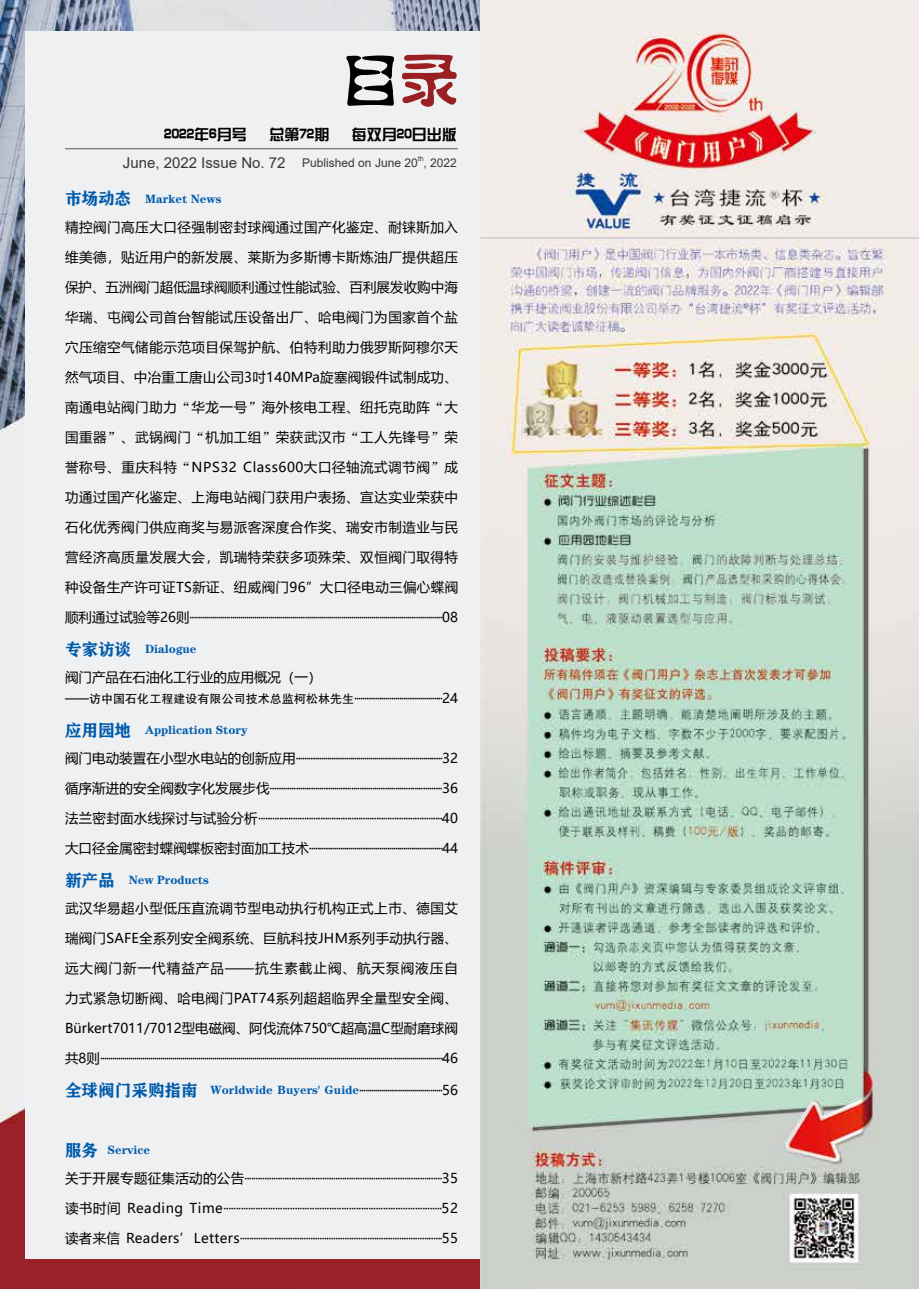
<style>
.page{position:relative;width:919px;height:1289px;background:#fff}
.page>*{position:absolute;margin:0;border:0;box-sizing:border-box;transform-origin:0 0}
.t1{font:58.5px "FZSZJW GB1 0";color:#000}
.t2{font:15px "Arial";color:#3a3635}
.t3{font:15px "H Yk 1 gj";color:#000}
.t4{font:13.5px "Microsoft Ya Hei";letter-spacing:.04em;color:#000}
.t5{font:13.5px "Microsoft Ya Hei";letter-spacing:.005em;color:#000}
.t6{font:13.5px "Microsoft Ya Hei";letter-spacing:.02em;color:#000}
.t7{font:13.5px/21px "Microsoft Ya Hei";color:#000}
.t8{font:13.5px "Microsoft Ya Hei";letter-spacing:.01em;color:#000}
.t9{font:13.5px "Microsoft Ya Hei";letter-spacing:.04em;color:#000;scale:.9 1}
.t10{font:13.5px "Microsoft Ya Hei";letter-spacing:.075em;color:#000}
.t11{font:12px "FZCHSJW GB1 0";color:#005bac}
.t12{font:12px "Arial";color:#3a3635}
.t13{font:7.05px "Arial";color:#3a3635}
.s1{color:#9a1f23}
.s2{font-size:12px}
.s3{font-size:16.5px}
.s4{font-family:"Fang Song"}
.s5{font-family:"FZHTJW GB1 0";font-size:12px}
.s6{font-family:"FZCHSJW GB1 0";font-size:16.5px;color:#005bac}
.s7{font-family:"FZCHSJW GB1 0";font-size:12px;color:#005bac}
</style>
<div class="page">
<img style="left:0;top:0;width:480px;height:1288px">
<div style="left:26px;top:31px;width:867px;height:1227px;background:#eef0f1"></div>
<hr style="left:65px;top:148px;width:393px;height:1px;background:#595757">
<img style="left:480px;top:0;width:438px;height:1288px">
<h1 class="t1" style="left:341px;top:47px;width:119px">目<span class="s1">录</span></h1>
<p class="t3" style="left:164px;top:127px;width:84px">2022年6月号</p>
<p class="t3" style="left:269px;top:127px;width:61px">总第72期</p>
<p class="t3" style="left:352px;top:127px;width:106px">每双月20日出版</p>
<p class="t2" style="left:123px;top:152px;width:296px">June, 2022 Issue No. 72 <span class="s2">Published on June 20</span></p>
<p class="t13" style="left:417px;top:153px;width:7px">th</p>
<p class="t12" style="left:423px;top:154px;width:35px">, 2022</p>
<p class="t11" style="left:65px;top:192px;width:158px"><span class="s3">市场动态</span> Market News</p>
<p class="t4" style="left:65px;top:218px;width:394px">精控阀门高压大口径强制密封球阀通过国产化鉴定、耐铼斯加入</p>
<p class="t4" style="left:65px;top:248px;width:394px">维美德，贴近用户的新发展、莱斯为多斯博卡斯炼油厂提供超压</p>
<p class="t5" style="left:65px;top:278px;width:394px">保护、五洲阀门超低温球阀顺利通过性能试验、百利展发收购中海</p>
<p class="t4" style="left:65px;top:308px;width:394px">华瑞、屯阀公司首台智能试压设备出厂、哈电阀门为国家首个盐</p>
<p class="t4" style="left:65px;top:338px;width:394px">穴压缩空气储能示范项目保驾护航、伯特利助力俄罗斯阿穆尔天</p>
<p class="t6" style="left:65px;top:368px;width:394px">然气项目、中冶重工唐山公司3吋140MPa旋塞阀锻件试制成功、</p>
<p class="t4" style="left:65px;top:398px;width:394px">南通电站阀门助力<span class="s4">“</span>华龙一号<span class="s4">”</span>海外核电工程、纽托克助阵<span class="s4">“</span>大</p>
<p class="t4" style="left:65px;top:428px;width:394px">国重器<span class="s4">”</span>、武锅阀门<span class="s4">“</span>机加工组<span class="s4">”</span>荣获武汉市<span class="s4">“</span>工人先锋号<span class="s4">”</span>荣</p>
<p class="t4" style="left:65px;top:458px;width:394px">誉称号、重庆科特<span class="s4">“</span>NPS32 Class600大口径轴流式调节阀<span class="s4">”</span>成</p>
<p class="t4" style="left:65px;top:488px;width:394px">功通过国产化鉴定、上海电站阀门获用户表扬、宣达实业荣获中</p>
<p class="t4" style="left:65px;top:518px;width:394px">石化优秀阀门供应商奖与易派客深度合作奖、瑞安市制造业与民</p>
<p class="t4" style="left:65px;top:548px;width:394px">营经济高质量发展大会，凯瑞特荣获多项殊荣、双恒阀门取得特</p>
<p class="t4" style="left:65px;top:578px;width:394px">种设备生产许可证TS新证、纽威阀门96”大口径电动三偏心蝶阀</p>
<p class="t5" style="left:65px;top:608px;width:394px">顺利通过试验等26则·····························································································································08</p>
<p class="t11" style="left:65px;top:642px;width:133px"><span class="s3">专家访谈</span> Dialogue</p>
<p class="t7" style="left:65px;top:666px;width:394px">阀门产品在石油化工行业的应用概况（一）<br><span class="s5">——访中国石化工程建设有限公司技术总监柯松林先生</span>···········································24</p>
<p class="t11" style="left:65px;top:723px;width:184px"><span class="s3">应用园地</span> Application Story</p>
<p class="t5" style="left:65px;top:749px;width:394px">阀门电动装置在小型水电站的创新应用·······································································32</p>
<p class="t8" style="left:65px;top:779px;width:394px">循序渐进的安全阀数字化发展步伐·················································································36</p>
<p class="t6" style="left:65px;top:809px;width:394px">法兰密封面水线探讨与试验分析·················································································40</p>
<p class="t5" style="left:65px;top:839px;width:394px">大口径金属密封蝶阀蝶板密封面加工技术·································································44</p>
<p class="t11" style="left:65px;top:873px;width:145px"><span class="s3">新产品</span> New Products</p>
<p class="t4" style="left:65px;top:899px;width:394px">武汉华易超小型低压直流调节型电动执行机构正式上市、德国艾</p>
<p class="t6" style="left:65px;top:929px;width:394px">瑞阀门SAFE全系列安全阀系统、巨航科技JHM系列手动执行器、</p>
<p class="t10" style="left:65px;top:959px;width:394px">远大阀门新一代精益产品——抗生素截止阀、航天泵阀液压自</p>
<p class="t4" style="left:65px;top:989px;width:394px">力式紧急切断阀、哈电阀门PAT74系列超超临界全量型安全阀、</p>
<p class="t7" style="left:65px;top:1017px;width:394px">Bürkert7011/7012型电磁阀、阿伐流体750℃超高温C型耐磨球阀</p>
<p class="t4" style="left:65px;top:1049px;width:394px">共8则···········································································································································································46</p>
<p class="t9" style="left:65px;top:1080px;width:438px"><span class="s6">全球阀门采购指南</span> <span class="s7">Worldwide Buyers' Guide</span>·········································56</p>
<p class="t11" style="left:65px;top:1143px;width:87px"><span class="s3">服务</span> Service</p>
<p class="t6" style="left:65px;top:1169px;width:394px">关于开展专题征集活动的公告·························································································35</p>
<p class="t4" style="left:65px;top:1199px;width:394px">读书时间 Reading Time·························································································52</p>
<p class="t4" style="left:65px;top:1229px;width:394px">读者来信 Readers’Letters·························································································55</p>
</div>
